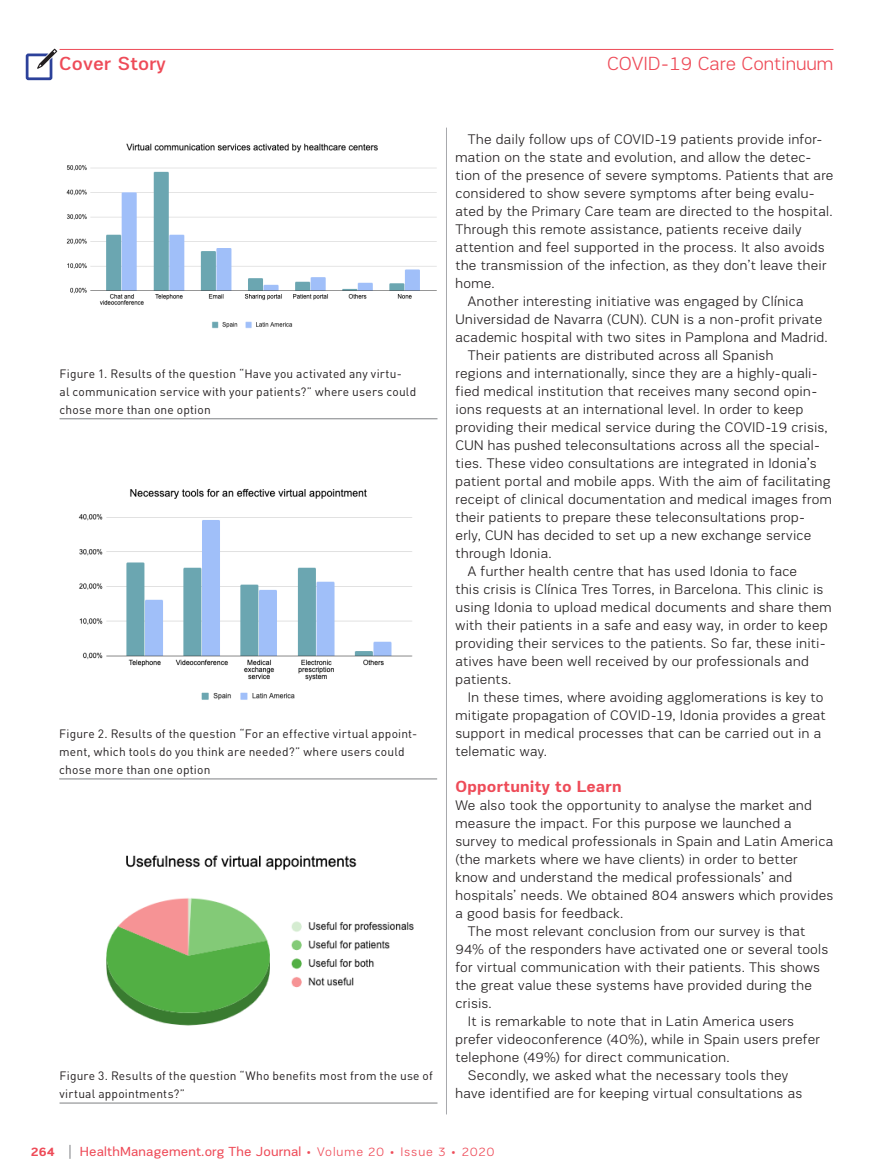
<style>
.page{position:relative;width:893px;height:1174px;background:#fff}
.page>*{position:absolute;margin:0;border:0;box-sizing:border-box;transform-origin:0 0}
.t1{font:300 19.5px "PRC Fidelity";color:#ee4b58}
.t2{font:500 19.5px "PRC Fidelity";letter-spacing:.01em;color:#ee4b58}
.Answer{font:700 16.5px "PRC Fidelity";letter-spacing:.01em;color:#ee4b58}
.Answer-2{font:300 14.25px/18px "PRC Fidelity";letter-spacing:.02em;color:#231f20}
.t3{font:13.5px "PRC Fidelity";letter-spacing:.01em;color:#ee4b58}
.t4{font:700 12.75px "PRC Fidelity";color:#ee4b58}
.t5{font:12px/18px "DIN Pro";letter-spacing:.015em;color:#231f20}
.s1{font-weight:300;font-size:12.75px}
</style>
<div class="page">
<svg style="left:70px;top:1145px;width:1px;height:13px"></svg>
<svg style="left:25px;top:49px;width:32px;height:32px"></svg>
<hr style="left:60px;top:49px;width:773px;height:1px;background:#ee4b58">
<img style="left:66px;top:143px;width:371px;height:186px">
<hr style="left:60px;top:418px;width:377px;height:1px;background:#7e8083">
<img style="left:78px;top:488px;width:335px;height:212px">
<hr style="left:59px;top:778px;width:378px;height:1px;background:#7e8083">
<img style="left:106px;top:855px;width:308px;height:171px">
<hr style="left:60px;top:1102px;width:377px;height:1px;background:#7e8083">
<hr style="left:446px;top:128px;width:1px;height:986px;background:#a8a9ad">
<h1 class="t2" style="left:59px;top:52px;width:108px">Cover Story</h1>
<h1 class="t1" style="left:607px;top:53px;width:228px">COVID-19 Care Continuum</h1>
<p class="t5" style="left:60px;top:364px;width:358px">Figure 1. Results of the question “Have you activated any virtu-<br>al communication service with your patients?” where users could chose more than one option</p>
<p class="t5" style="left:59px;top:724px;width:360px">Figure 2. Results of the question “For an effective virtual appoint&shy;ment, which tools do you think are needed?” where users could chose more than one option</p>
<p class="t5" style="left:60px;top:1066px;width:375px">Figure 3. Results of the question “Who benefits most from the use of virtual appointments?”</p>
<p class="Answer-2" style="left:455px;top:130px;width:379px;text-indent:12px">The daily follow ups of COVID-19 patients provide infor&shy;mation on the state and evolution, and allow the detec&shy;tion of the presence of severe symptoms. Patients that are considered to show severe symptoms after being evalu&shy;ated by the Primary Care team are directed to the hospital.<br>Through this remote assistance, patients receive daily attention and feel supported in the process. It also avoids the transmission of the infection, as they don’t leave their home.</p>
<p class="Answer-2" style="left:455px;top:292px;width:374px;text-indent:12px">Another interesting initiative was engaged by Clínica<br>Universidad de Navarra (CUN). CUN is a non-profit private academic hospital with two sites in Pamplona and Madrid.</p>
<p class="Answer-2" style="left:455px;top:346px;width:378px;text-indent:12px">Their patients are distributed across all Spanish<br>regions and internationally, since they are a highly-quali&shy;fied medical institution that receives many second opin&shy;ions requests at an international level. In order to keep providing their medical service during the COVID-19 crisis, CUN has pushed teleconsultations across all the special&shy;ties. These video consultations are integrated in Idonia’s patient portal and mobile apps. With the aim of facilitating receipt of clinical documentation and medical images from their patients to prepare these teleconsultations prop&shy;erly, CUN has decided to set up a new exchange service through Idonia.</p>
<p class="Answer-2" style="left:455px;top:562px;width:378px;text-indent:12px">A further health centre that has used Idonia to face<br>this crisis is Clínica Tres Torres, in Barcelona. This clinic is using Idonia to upload medical documents and share them with their patients in a safe and easy way, in order to keep providing their services to the patients. So far, these initi&shy;atives have been well received by our professionals and patients.</p>
<p class="Answer-2" style="left:455px;top:688px;width:372px;text-indent:12px">In these times, where avoiding agglomerations is key to mitigate propagation of COVID-19, Idonia provides a great support in medical processes that can be carried out in a telematic way.</p>
<p class="Answer" style="left:455px;top:777px;width:168px">Opportunity to Learn</p>
<p class="Answer-2" style="left:455px;top:796px;width:379px">We also took the opportunity to analyse the market and measure the impact. For this purpose we launched a survey to medical professionals in Spain and Latin America (the markets where we have clients) in order to better know and understand the medical professionals’ and hospitals’ needs. We obtained 804 answers which provides a good basis for feedback.</p>
<p class="Answer-2" style="left:455px;top:922px;width:374px;text-indent:12px">The most relevant conclusion from our survey is that 94% of the responders have activated one or several tools for virtual communication with their patients. This shows the great value these systems have provided during the crisis.</p>
<p class="Answer-2" style="left:455px;top:1012px;width:366px;text-indent:12px">It is remarkable to note that in Latin America users prefer videoconference (40%), while in Spain users prefer telephone (49%) for direct communication.</p>
<p class="Answer-2" style="left:455px;top:1066px;width:348px;text-align:center">Secondly, we asked what the necessary tools they have identified are for keeping virtual consultations as</p>
<p class="t4" style="left:31px;top:1144px;width:25px">264</p>
<p class="t3" style="left:80px;top:1144px;width:416px">HealthManagement.org The Journal <span class="s1">• Volume 20 • Issue 3 • 2020</span></p>
</div>
